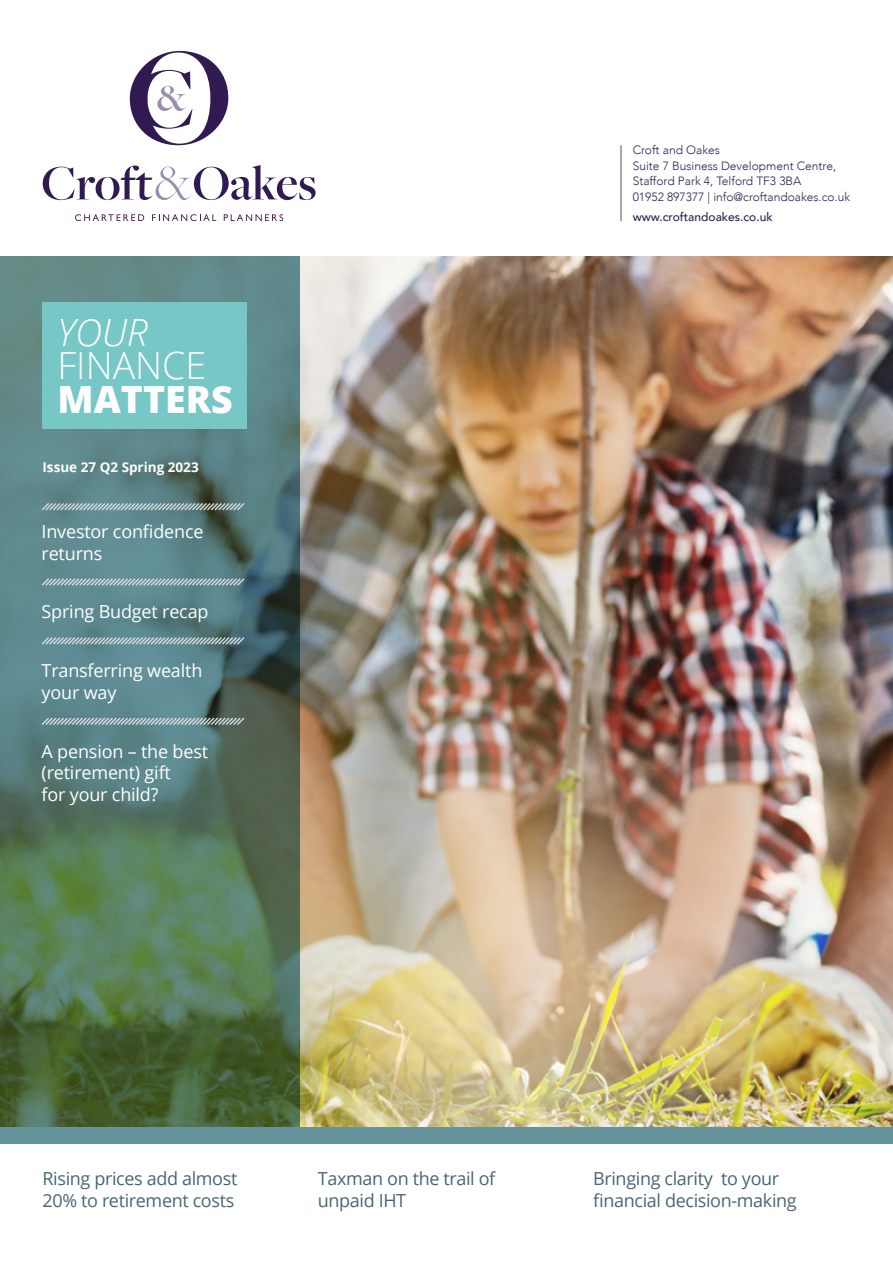
<style>
.page{position:relative;width:893px;height:1263px;background:#fff}
.page>*{position:absolute;margin:0;border:0;box-sizing:border-box;transform-origin:0 0}
.t1{font:300 37.5px "Open Sans";color:#fff}
.t2{font:800 37.5px "Open Sans";color:#fff}
.t3{font:italic 300 37.5px "Open Sans";color:#fff}
.t4{font:18px/21.6px "Open Sans";letter-spacing:-.02em;color:#496574}
.t5{font:18px/21.6px "Open Sans";letter-spacing:-.01em;color:#fff}
.t6{font:700 13.5px "Open Sans";color:#fff}
.t7{font:300 12px/15.8px "Avenir";color:#292354}
.t8{font:500 12px "Avenir";color:#292354}
</style>
<div class="page">
<div style="left:0;top:1127px;width:893px;height:17px;background:#66949c"></div>
<img style="left:300px;top:256px;width:593px;height:871px">
<svg style="left:0;top:256px;width:300px;height:871px;background:#557869"></svg>
<svg style="left:40px;top:501px;width:206px;height:11px;background:#7d979a"></svg>
<svg style="left:40px;top:577px;width:206px;height:10px;background:#85a3a9"></svg>
<svg style="left:40px;top:636px;width:206px;height:10px;background:#819da3"></svg>
<svg style="left:40px;top:716px;width:206px;height:10px;background:#819b9e"></svg>
<div style="left:43px;top:302px;width:204px;height:127px;background:#77c7c7"></div>
<svg style="left:130px;top:51px;width:98px;height:94px"></svg>
<svg style="left:43px;top:165px;width:273px;height:35px"></svg>
<svg style="left:75px;top:214px;width:69px;height:7px"></svg>
<svg style="left:152px;top:214px;width:64px;height:7px"></svg>
<svg style="left:224px;top:214px;width:59px;height:7px"></svg>
<hr style="left:620px;top:145px;width:2px;height:76px;background:#8c82a7">
<h1 class="t3" style="left:57px;top:306px;width:92px">YOUR</h1>
<h1 class="t1" style="left:57px;top:340px;width:150px">FINANCE</h1>
<h1 class="t2" style="left:57px;top:371px;width:177px">MATTERS</h1>
<p class="t6" style="left:43px;top:458px;width:158px">Issue 27 Q2 Spring 2023</p>
<p class="t5" style="left:42px;top:520px;width:163px">Investor confidence returns</p>
<p class="t5" style="left:42px;top:600px;width:168px">Spring Budget recap</p>
<p class="t5" style="left:42px;top:659px;width:162px">Transferring wealth your way</p>
<p class="t5" style="left:42px;top:740px;width:168px">A pension – the best (retirement) gift<br>for your child?</p>
<p class="t7" style="left:633px;top:142px;width:219px">Croft and Oakes<br>Suite 7 Business Development Centre,<br>Stafford Park 4, Telford TF3 3BA<br>01952 897377 | info@croftandoakes.co.uk</p>
<p class="t8" style="left:633px;top:206px;width:141px">www.croftandoakes.co.uk</p>
<p class="t4" style="left:43px;top:1167px;width:196px">Rising prices add almost<br>20% to retirement costs</p>
<p class="t4" style="left:318px;top:1167px;width:179px">Taxman on the trail of unpaid IHT</p>
<p class="t4" style="left:593px;top:1167px;width:205px">Bringing clarity to your financial decision-making</p>
</div>
